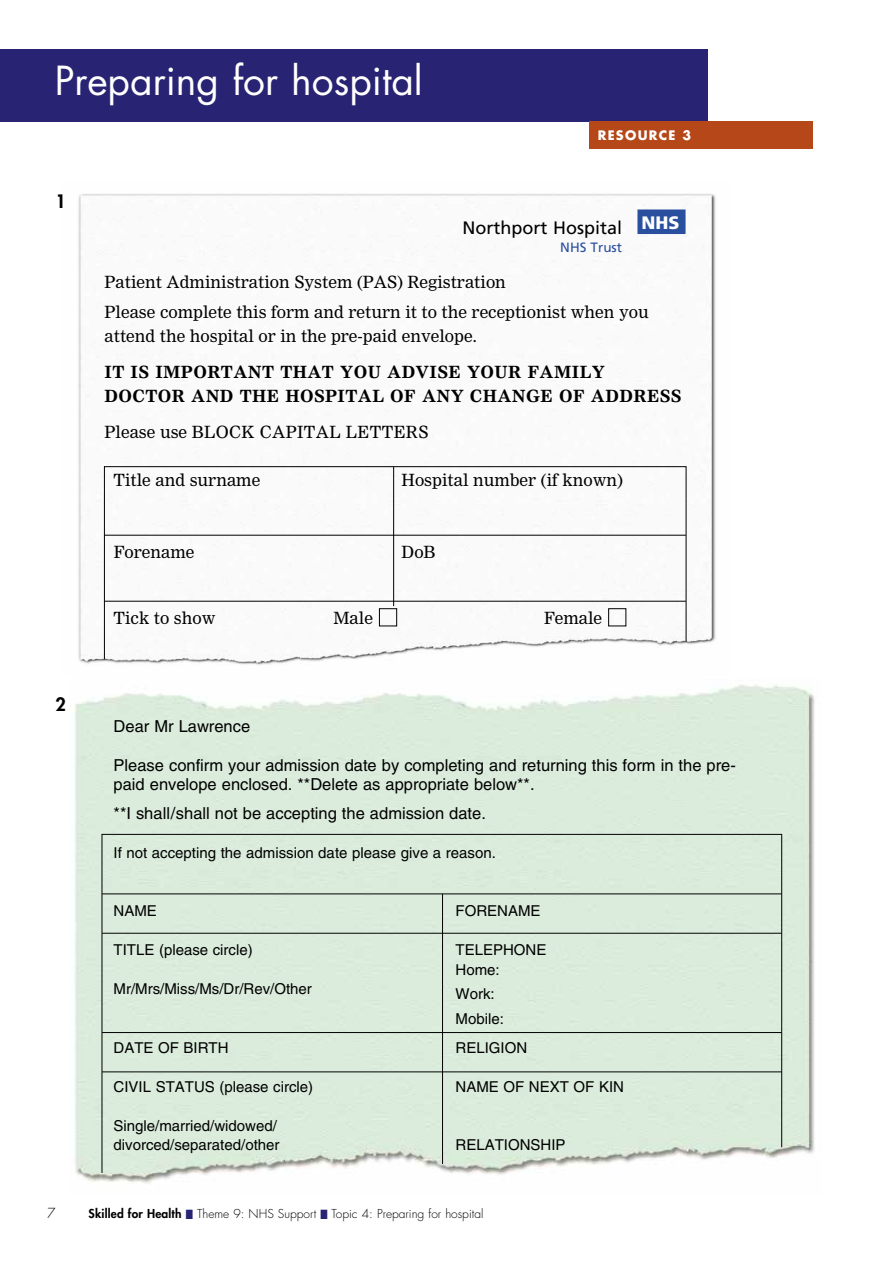
<style>
.page{position:relative;width:893px;height:1263px;background:#fff}
.page>*{position:absolute;margin:0;border:0;box-sizing:border-box;transform-origin:0 0}
.t1{font:39px "Futura Std";color:#fff}
.t2{font:18px "Frutiger LT Std";color:#000}
.t3{font:900 18px "Frutiger LT Std";color:#fff}
.t4{font:800 18px "Futura Std";color:#000}
.t5{font:16.5px/30px "Nimrod MT Std";color:#000}
.t6{font:16.5px/19.5px "Helvetica LT Std";color:#000}
.t7{font:700 16.5px/24px "Nimrod MT Std";letter-spacing:.025em;color:#000}
.t8{font:16.5px "Nimrod MT Std";letter-spacing:.025em;color:#000}
.t9{font:15px/19.5px "Helvetica LT Std";color:#000}
.t10{font:13.5px "Frutiger LT Std";color:#294f9e}
.t11{font:300 13.5px "Futura Std";color:#000}
.t12{font:700 12.75px "Futura Std";letter-spacing:.1em;color:#fff}
.t13{font:300 12px "Futura Std";color:#000}
.s1{font-weight:800}
.s2{color:#282372}
</style>
<div class="page">
<img style="left:74px;top:684px;width:741px;height:162px">
<img style="left:74px;top:846px;width:741px;height:338px">
<img style="left:78px;top:194px;width:638px;height:471px">
<div style="left:0;top:50px;width:707px;height:72px;background:#282372"></div>
<div style="left:589px;top:122px;width:223px;height:27px;background:#b54719"></div>
<svg style="left:104px;top:466px;width:583px;height:194px"></svg>
<hr style="left:393px;top:467px;width:1px;height:139px;background:#000">
<svg style="left:101px;top:834px;width:681px;height:340px;background:#d7e7d8"></svg>
<div style="left:638px;top:210px;width:47px;height:23px;background:#294f9e"></div>
<div style="left:637px;top:209px;width:49px;height:25px;border:1px solid #294f9e"></div>
<h1 class="t1" style="left:55px;top:55px;width:370px">Preparing for hospital</h1>
<p class="t4" style="left:56px;top:190px;width:12px">1</p>
<p class="t12" style="left:598px;top:126px;width:95px">RESOURCE 3</p>
<p class="t3" style="left:642px;top:211px;width:39px">NHS</p>
<p class="t2" style="left:463px;top:217px;width:161px">Northport Hospital</p>
<p class="t10" style="left:560px;top:239px;width:63px">NHS Trust</p>
<p class="t5" style="left:105px;top:267px;width:546px">Patient Administration System (PAS) Registration<br>Please complete this form and return it to the receptionist when you</p>
<p class="t5" style="left:105px;top:321px;width:374px">attend the hospital or in the pre-paid envelope.</p>
<p class="t7" style="left:105px;top:360px;width:578px">IT IS IMPORTANT THAT YOU ADVISE YOUR FAMILY<br>DOCTOR AND THE HOSPITAL OF ANY CHANGE OF ADDRESS</p>
<p class="t8" style="left:105px;top:422px;width:325px">Please use BLOCK CAPITAL LETTERS</p>
<p class="t5" style="left:114px;top:465px;width:148px">Title and surname</p>
<p class="t5" style="left:402px;top:465px;width:223px">Hospital number (if known)</p>
<p class="t5" style="left:114px;top:537px;width:82px">Forename</p>
<p class="t5" style="left:402px;top:537px;width:36px">DoB</p>
<p class="t5" style="left:114px;top:603px;width:103px">Tick to show</p>
<p class="t5" style="left:333px;top:603px;width:41px">Male</p>
<p class="t5" style="left:544px;top:603px;width:60px">Female</p>
<p class="t4" style="left:56px;top:693px;width:12px">2</p>
<p class="t11" style="left:47px;top:1204px;width:10px">7</p>
<p class="t6" style="left:114px;top:716px;width:138px">Dear Mr Lawrence</p>
<p class="t6" style="left:114px;top:755px;width:624px">Please confirm your admission date by completing and returning this form in the pre&shy;paid envelope enclosed. **Delete as appropriate below**.</p>
<p class="t6" style="left:114px;top:803px;width:374px">**I shall/shall not be accepting the admission date.</p>
<p class="t9" style="left:114px;top:843px;width:384px">If not accepting the admission date please give a reason.</p>
<p class="t9" style="left:114px;top:901px;width:45px">NAME</p>
<p class="t9" style="left:456px;top:901px;width:87px">FORENAME</p>
<p class="t9" style="left:114px;top:940px;width:141px">TITLE (please circle)</p>
<p class="t9" style="left:456px;top:940px;width:92px">TELEPHONE<br>Home:</p>
<p class="t9" style="left:114px;top:979px;width:200px">Mr/Mrs/Miss/Ms/Dr/Rev/Other</p>
<p class="t9" style="left:456px;top:982px;width:50px;line-height:24.5px">Work:<br>Mobile:</p>
<p class="t9" style="left:114px;top:1038px;width:117px">DATE OF BIRTH</p>
<p class="t9" style="left:456px;top:1038px;width:73px">RELIGION</p>
<p class="t9" style="left:114px;top:1077px;width:201px">CIVIL STATUS (please circle)</p>
<p class="t9" style="left:456px;top:1077px;width:170px">NAME OF NEXT OF KIN</p>
<p class="t9" style="left:114px;top:1116px;width:167px">Single/married/widowed/ divorced/separated/other</p>
<p class="t9" style="left:456px;top:1135px;width:112px">RELATIONSHIP</p>
<p class="t13" style="left:89px;top:1206px;width:396px"><span class="s1">Skilled for Health</span> <span class="s2">■</span> Theme 9: NHS Support <span class="s2">■</span> Topic 4: Preparing for hospital</p>
</div>
